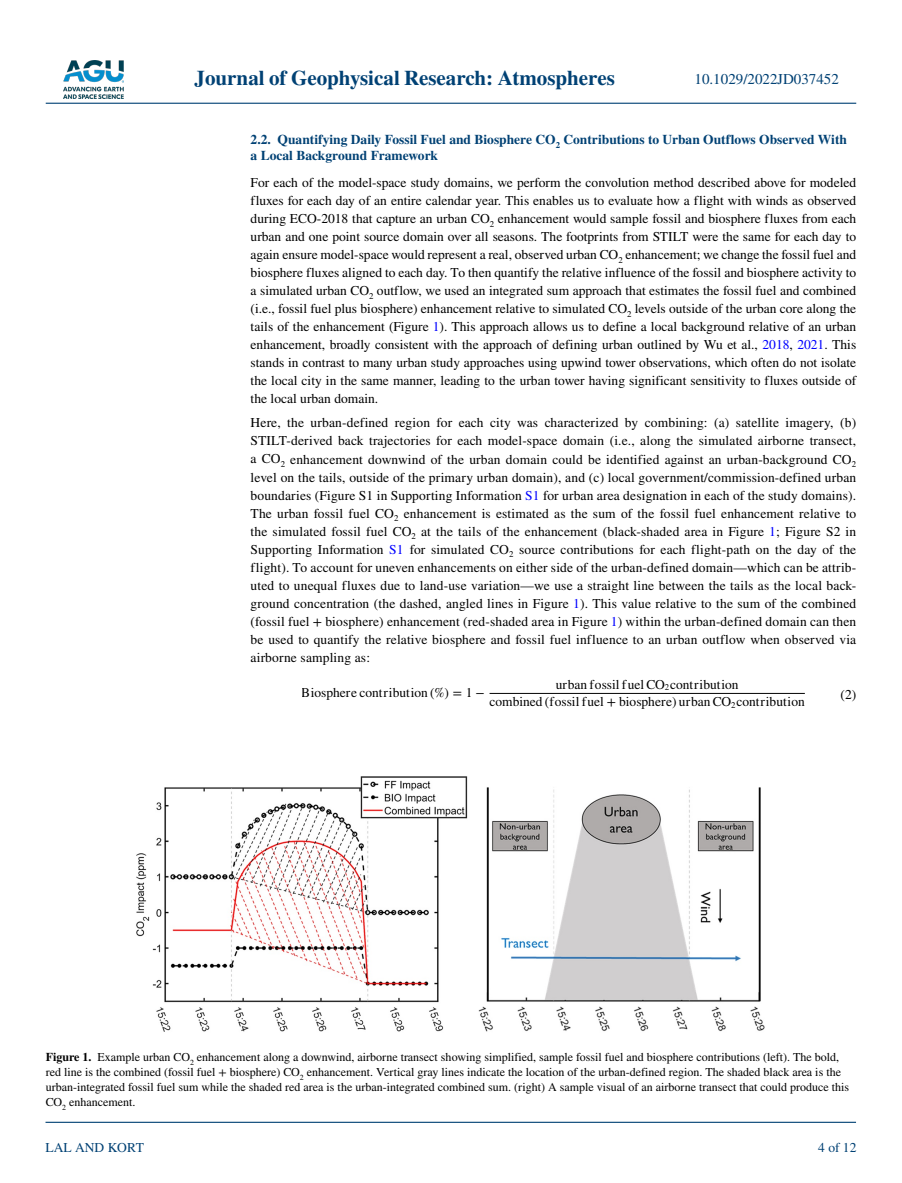
<style>
.page{position:relative;width:902px;height:1183px;background:#fff}
.page>*{position:absolute;margin:0;border:0;box-sizing:border-box;transform-origin:0 0}
.t1{font:700 21px "STIX";color:#004174}
.t2{font:15px "STIX";color:#004174}
.t3{font:13.5px/18px "STIX";letter-spacing:.005em;color:#000;text-align:justify}
.t4{font:700 13.5px/16.5px "STIX";color:#004174}
.t5{font:13.5px/17.4px "STIX Math";color:#000;text-align:center}
.t6{font:13.5px "STIX";color:#004174}
.t7{font:12px/15px "STIX";color:#000}
.s1{color:#00f}
.s2{font-weight:700}
</style>
<div class="page">
<img style="left:63px;top:60px;width:60px;height:39px">
<hr style="left:46px;top:103px;width:810px;height:1px;background:#004174">
<hr style="left:45px;top:1121px;width:810px;height:1px;background:#004174">
<hr style="left:489px;top:692px;width:315px;height:1px;background:#000">
<img style="left:136px;top:776px;width:629px;height:256px">
<h1 class="t1" style="left:194px;top:66px;width:422px">Journal of Geophysical Research: Atmospheres</h1>
<p class="t2" style="left:694px;top:69px;width:146px">10.1029/2022JD037452</p>
<p class="t4" style="left:250px;top:131px;width:598px">2.2. Quantifying Daily Fossil Fuel and Biosphere CO<sub>2</sub> Contributions to Urban Outflows Observed With a Local Background Framework</p>
<p class="t3" style="left:250px;top:175px;width:607px">For each of the model-space study domains, we perform the convolution method described above for modeled fluxes for each day of an entire calendar year. This enables us to evaluate how a flight with winds as observed during ECO-2018 that capture an urban CO<sub>2</sub> enhancement would sample fossil and biosphere fluxes from each urban and one point source domain over all seasons. The footprints from STILT were the same for each day to again ensure model-space would represent a real, observed urban CO<sub>2</sub> enhancement; we change the fossil fuel and biosphere fluxes aligned to each day. To then quantify the relative influence of the fossil and biosphere activity to a simulated urban CO<sub>2</sub> outflow, we used an integrated sum approach that estimates the fossil fuel and combined (i.e., fossil fuel plus biosphere) enhancement relative to simulated CO<sub>2</sub> levels outside of the urban core along the tails of the enhancement (Figure <span class="s1">1</span>). This approach allows us to define a local background relative of an urban enhancement, broadly consistent with the approach of defining urban outlined by Wu et al., <span class="s1">2018</span>, <span class="s1">2021</span>. This stands in contrast to many urban study approaches using upwind tower observations, which often do not isolate the local city in the same manner, leading to the urban tower having significant sensitivity to fluxes outside of the local urban domain.</p>
<p class="t3" style="left:250px;top:415px;width:607px">Here, the urban-defined region for each city was characterized by combining: (a) satellite imagery, (b)<br>STILT-derived back trajectories for each model-space domain (i.e., along the simulated airborne transect, a CO<sub>2</sub> enhancement downwind of the urban domain could be identified against an urban-background CO<sub>2 </sub>level on the tails, outside of the primary urban domain), and (c) local government/commission-defined urban boundaries (Figure S1 in Supporting Information <span class="s1">S1</span> for urban area designation in each of the study domains).<br>The urban fossil fuel CO<sub>2</sub> enhancement is estimated as the sum of the fossil fuel enhancement relative to the simulated fossil fuel CO<sub>2</sub> at the tails of the enhancement (black-shaded area in Figure <span class="s1">1</span>; Figure S2 in Supporting Information <span class="s1">S1</span> for simulated CO<sub>2</sub> source contributions for each flight-path on the day of the flight). To account for uneven enhancements on either side of the urban-defined domain—which can be attrib&shy;uted to unequal fluxes due to land-use variation—we use a straight line between the tails as the local back&shy;ground concentration (the dashed, angled lines in Figure <span class="s1">1</span>). This value relative to the sum of the combined (fossil fuel + biosphere) enhancement (red-shaded area in Figure <span class="s1">1</span>) within the urban-defined domain can then be used to quantify the relative biosphere and fossil fuel influence to an urban outflow when observed via airborne sampling as:</p>
<p class="t5" style="left:302px;top:684px;width:184px">Biosphere contribution (%) = 1 −</p>
<p class="t5" style="left:489px;top:676px;width:317px">urban fossil fuel CO<sub>2</sub>contribution<br>combined (fossil fuel + biosphere) urban CO<sub>2</sub>contribution</p>
<p class="t3" style="left:840px;top:686px;width:17px">(2)</p>
<p class="t7" style="left:46px;top:1050px;width:804px"><span class="s2">Figure 1.</span> Example urban CO<sub>2</sub> enhancement along a downwind, airborne transect showing simplified, sample fossil fuel and biosphere contributions (left). The bold, red line is the combined (fossil fuel + biosphere) CO<sub>2</sub> enhancement. Vertical gray lines indicate the location of the urban-defined region. The shaded black area is the urban-integrated fossil fuel sum while the shaded red area is the urban-integrated combined sum. (right) A sample visual of an airborne transect that could produce this CO<sub>2</sub> enhancement.</p>
<p class="t6" style="left:45px;top:1138px;width:100px">LAL AND KORT</p>
<p class="t6" style="left:818px;top:1138px;width:40px">4 of 12</p>
</div>
